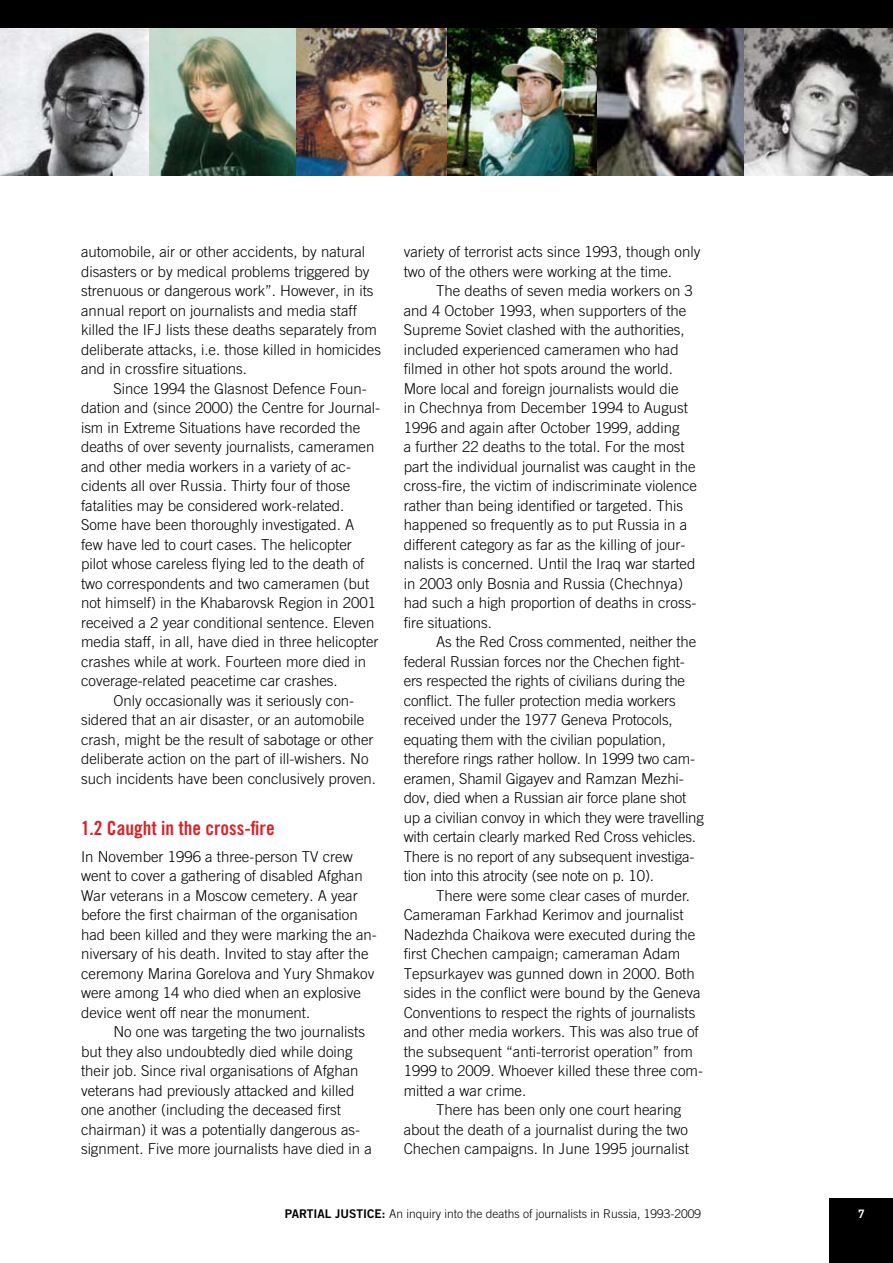
<style>
.page{position:relative;width:893px;height:1263px;background:#fff}
.page>*{position:absolute;margin:0;border:0;box-sizing:border-box;transform-origin:0 0}
.t1{font:19.5px "Trade Gothic Bold Cond Twenty";color:#da2128}
.t2{font:300 15px/19.5px "Trade Gothic";color:#000}
.t3{font:300 12px "Trade Gothic";color:#000}
.t4{font:700 12px "Geometric Slab 703 BT";color:#fff}
.s1{font-family:"Trade Gothic Bold Two";font-weight:400}
</style>
<div class="page">
<div style="left:830px;top:1199px;width:63px;height:64px;background:#000"></div>
<img style="left:0;top:27px;width:597px;height:149px">
<img style="left:597px;top:27px;width:147px;height:149px">
<img style="left:744px;top:27px;width:149px;height:149px">
<div style="left:0;top:0;width:893px;height:27px;background:#000"></div>
<p class="t2" style="left:81px;top:242px;width:302px">automobile, air or other accidents, by natural disasters or by medical problems triggered by strenuous or dangerous work”. However, in its annual report on journalists and media staff killed the IFJ lists these deaths separately from deliberate attacks, i.e. those killed in homicides and in crossfire situations.</p>
<p class="t2" style="left:113px;top:379px;width:255px">Since 1994 the Glasnost Defence Foun-</p>
<p class="t2" style="left:81px;top:398px;width:301px">dation and (since 2000) the Centre for Journal-</p>
<p class="t2" style="left:81px;top:418px;width:281px">ism in Extreme Situations have recorded the</p>
<p class="t2" style="left:81px;top:437px;width:295px">deaths of over seventy journalists, cameramen</p>
<p class="t2" style="left:81px;top:457px;width:272px">and other media workers in a variety of ac-</p>
<p class="t2" style="left:81px;top:476px;width:271px">cidents all over Russia. Thirty four of those</p>
<p class="t2" style="left:81px;top:496px;width:265px">fatalities may be considered work-related.</p>
<p class="t2" style="left:81px;top:515px;width:275px">Some have been thoroughly investigated. A</p>
<p class="t2" style="left:81px;top:535px;width:272px">few have led to court cases. The helicopter</p>
<p class="t2" style="left:81px;top:554px;width:285px">pilot whose careless flying led to the death of</p>
<p class="t2" style="left:81px;top:574px;width:290px">two correspondents and two cameramen (but</p>
<p class="t2" style="left:81px;top:593px;width:297px">not himself) in the Khabarovsk Region in 2001</p>
<p class="t2" style="left:81px;top:613px;width:295px">received a 2 year conditional sentence. Eleven</p>
<p class="t2" style="left:81px;top:632px;width:299px">media staff, in all, have died in three helicopter</p>
<p class="t2" style="left:81px;top:652px;width:287px">crashes while at work. Fourteen more died in</p>
<p class="t2" style="left:81px;top:671px;width:258px">coverage-related peacetime car crashes.</p>
<p class="t2" style="left:113px;top:691px;width:242px">Only occasionally was it seriously con-</p>
<p class="t2" style="left:81px;top:710px;width:285px">sidered that an air disaster, or an automobile</p>
<p class="t2" style="left:81px;top:730px;width:294px">crash, might be the result of sabotage or other</p>
<p class="t2" style="left:81px;top:749px;width:289px">deliberate action on the part of ill-wishers. No</p>
<p class="t2" style="left:81px;top:769px;width:297px">such incidents have been conclusively proven.</p>
<h1 class="t1" style="left:81px;top:816px;width:195px">1.2 Caught in the cross-fire</h1>
<p class="t2" style="left:81px;top:847px;width:297px">In November 1996 a three-person TV crew went to cover a gathering of disabled Afghan War veterans in a Moscow cemetery. A year before the first chairman of the organisation had been killed and they were marking the an&shy;niversary of his death. Invited to stay after the ceremony Marina Gorelova and Yury Shmakov were among 14 who died when an explosive device went off near the monument.</p>
<p class="t2" style="left:81px;top:1022px;width:292px;text-indent:32px">No one was targeting the two journalists but they also undoubtedly died while doing their job. Since rival organisations of Afghan veterans had previously attacked and killed one another (including the deceased first chairman) it was a potentially dangerous as&shy;signment. Five more journalists have died in a</p>
<p class="t2" style="left:404px;top:242px;width:298px">variety of terrorist acts since 1993, though only two of the others were working at the time.</p>
<p class="t2" style="left:404px;top:281px;width:295px;text-indent:32px">The deaths of seven media workers on 3 and 4 October 1993, when supporters of the Supreme Soviet clashed with the authorities, included experienced cameramen who had filmed in other hot spots around the world.<br>More local and foreign journalists would die<br>in Chechnya from December 1994 to August 1996 and again after October 1999, adding<br>a further 22 deaths to the total. For the most part the individual journalist was caught in the cross-fire, the victim of indiscriminate violence rather than being identified or targeted. This happened so frequently as to put Russia in a different category as far as the killing of jour&shy;nalists is concerned. Until the Iraq war started in 2003 only Bosnia and Russia (Chechnya) had such a high proportion of deaths in cross&shy;fire situations.</p>
<p class="t2" style="left:404px;top:632px;width:302px;text-indent:32px">As the Red Cross commented, neither the federal Russian forces nor the Chechen fight&shy;ers respected the rights of civilians during the conflict. The fuller protection media workers received under the 1977 Geneva Protocols, equating them with the civilian population, therefore rings rather hollow. In 1999 two cam&shy;eramen, Shamil Gigayev and Ramzan Mezhi&shy;dov, died when a Russian air force plane shot up a civilian convoy in which they were travelling with certain clearly marked Red Cross vehicles.<br>There is no report of any subsequent investiga&shy;tion into this atrocity (see note on p. 10).</p>
<p class="t2" style="left:404px;top:886px;width:301px;text-indent:32px">There were some clear cases of murder.<br>Cameraman Farkhad Kerimov and journalist Nadezhda Chaikova were executed during the first Chechen campaign; cameraman Adam Tepsurkayev was gunned down in 2000. Both sides in the conflict were bound by the Geneva Conventions to respect the rights of journalists and other media workers. This was also true of the subsequent “anti-terrorist operation” from 1999 to 2009. Whoever killed these three com&shy;mitted a war crime.</p>
<p class="t2" style="left:404px;top:1100px;width:287px;text-indent:32px">There has been only one court hearing about the death of a journalist during the two<br>Chechen campaigns. In June 1995 journalist</p>
<p class="t3" style="left:285px;top:1207px;width:418px"><span class="s1">PARTIAL JUSTICE:</span> An inquiry into the deaths of journalists in Russia, 1993-2009</p>
<p class="t4" style="left:858px;top:1206px;width:8px">7</p>
</div>
